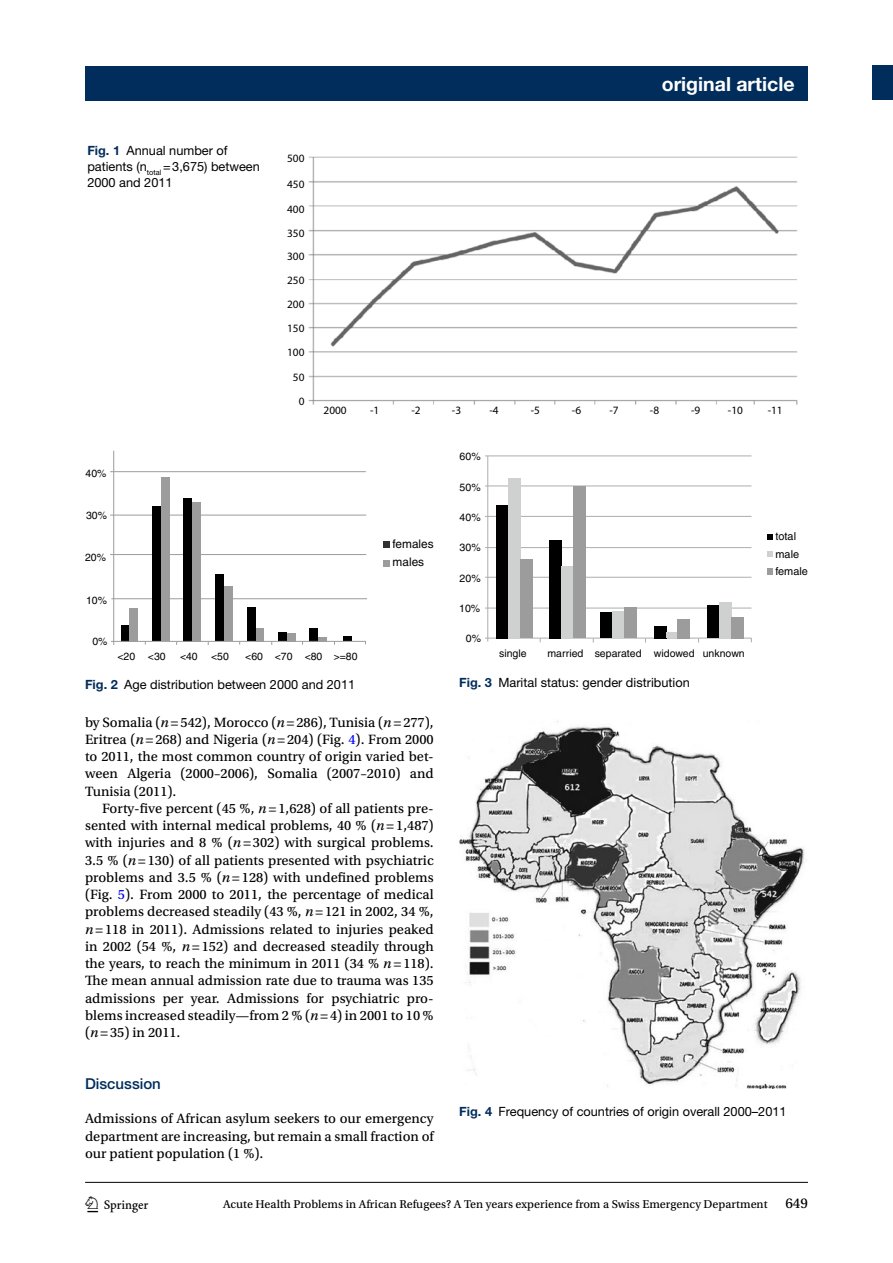
<style>
.page{position:relative;width:893px;height:1263px;background:#fff}
.page>*{position:absolute;margin:0;border:0;box-sizing:border-box;transform-origin:0 0}
.t1{font:22.5px "Springnew";color:#000}
.t2{font:700 19.5px "Helvetica Neue";color:#fff}
.t3{font:500 15px "Helvetica Neue";color:#002d5c}
.t4{font:14.25px/17.2px "Utopia Std Capt";color:#000;text-align:justify}
.t5{font:12.75px/15.8px "Helvetica Neue";color:#000}
.t6{font:12px "Utopia Std Capt";color:#000}
.t7{font:11.85px/18.1px "Helvetica";color:#000}
.t8{font:11.25px/24px "Myriad Pro";color:#000;text-align:justify}
.t9{font:10.95px/17.1px "Helvetica";color:#000}
.t10{font:10.5px "Helvetica";color:#000}
.s1{font-weight:700;color:#002d5c}
.s2{font-family:"Utopia Std Capt It"}
.s3{color:#00f}
.s4{font-size:15px}
</style>
<div class="page">
<div style="left:85px;top:66px;width:722px;height:34px;background:#002d5c"></div>
<div style="left:872px;top:66px;width:21px;height:34px;background:#002d5c"></div>
<hr style="left:85px;top:1182px;width:723px;height:1px;background:#000">
<img style="left:308px;top:156px;width:490px;height:249px">
<div style="left:256px;top:628px;width:8px;height:13px;background:#9c9c9c"></div>
<hr style="left:110px;top:471px;width:256px;height:1px;background:#9c9c9c">
<hr style="left:110px;top:515px;width:256px;height:1px;background:#9c9c9c">
<hr style="left:110px;top:554px;width:256px;height:1px;background:#9c9c9c">
<hr style="left:111px;top:598px;width:256px;height:1px;background:#9c9c9c">
<div style="left:383px;top:541px;width:6px;height:7px;background:#313130"></div>
<div style="left:383px;top:560px;width:6px;height:7px;background:#9c9c9c"></div>
<div style="left:121px;top:625px;width:9px;height:16px;background:#000"></div>
<div style="left:130px;top:608px;width:8px;height:33px;background:#9c9c9c"></div>
<div style="left:278px;top:632px;width:9px;height:9px;background:#000"></div>
<div style="left:287px;top:633px;width:8px;height:8px;background:#9c9c9c"></div>
<div style="left:247px;top:608px;width:9px;height:33px;background:#000"></div>
<div style="left:309px;top:628px;width:9px;height:13px;background:#000"></div>
<svg style="left:318px;top:637px;width:8px;height:4px"></svg>
<div style="left:216px;top:574px;width:8px;height:67px;background:#000"></div>
<div style="left:224px;top:587px;width:8px;height:54px;background:#9c9c9c"></div>
<div style="left:183px;top:498px;width:9px;height:143px;background:#000"></div>
<div style="left:192px;top:502px;width:8px;height:140px;background:#9c9c9c"></div>
<div style="left:152px;top:506px;width:9px;height:135px;background:#000"></div>
<div style="left:161px;top:477px;width:9px;height:164px;background:#9c9c9c"></div>
<div style="left:343px;top:636px;width:9px;height:5px;background:#000"></div>
<hr style="left:113px;top:451px;width:1px;height:194px;background:#9c9c9c">
<hr style="left:111px;top:641px;width:254px;height:1px;background:#9c9c9c">
<hr style="left:485px;top:638px;width:266px;height:1px;background:#acadad">
<hr style="left:485px;top:455px;width:266px;height:1px;background:#acadad">
<hr style="left:485px;top:486px;width:266px;height:1px;background:#acadad">
<hr style="left:485px;top:516px;width:266px;height:1px;background:#acadad">
<hr style="left:485px;top:547px;width:266px;height:1px;background:#acadad">
<hr style="left:485px;top:577px;width:266px;height:1px;background:#acadad">
<hr style="left:485px;top:608px;width:266px;height:1px;background:#acadad">
<div style="left:496px;top:505px;width:12px;height:133px;background:#000"></div>
<div style="left:508px;top:478px;width:13px;height:160px;background:#cfd0d0"></div>
<div style="left:521px;top:559px;width:12px;height:79px;background:#9c9c9c"></div>
<div style="left:549px;top:540px;width:12px;height:98px;background:#000"></div>
<div style="left:561px;top:566px;width:13px;height:72px;background:#cfd0d0"></div>
<div style="left:574px;top:487px;width:12px;height:151px;background:#9c9c9c"></div>
<div style="left:600px;top:613px;width:13px;height:25px;background:#000"></div>
<div style="left:613px;top:611px;width:12px;height:27px;background:#cfd0d0"></div>
<div style="left:625px;top:607px;width:12px;height:31px;background:#9c9c9c"></div>
<div style="left:654px;top:626px;width:12px;height:12px;background:#000"></div>
<div style="left:666px;top:632px;width:12px;height:6px;background:#cfd0d0"></div>
<div style="left:678px;top:619px;width:12px;height:19px;background:#9c9c9c"></div>
<div style="left:707px;top:606px;width:12px;height:32px;background:#000"></div>
<div style="left:719px;top:602px;width:12px;height:36px;background:#cfd0d0"></div>
<div style="left:731px;top:617px;width:12px;height:21px;background:#9c9c9c"></div>
<hr style="left:487px;top:456px;width:1px;height:186px;background:#acadad">
<svg style="left:767px;top:534px;width:6px;height:6px"></svg>
<svg style="left:767px;top:551px;width:6px;height:6px"></svg>
<svg style="left:767px;top:568px;width:6px;height:6px"></svg>
<img style="left:459px;top:721px;width:348px;height:367px">
<p class="t5" style="left:87px;top:142px;width:174px"><span class="s1">Fig. 1</span> Annual number of patients (n<sub>total</sub> =3,675) between<br>2000 and 2011</p>
<p class="t10" style="left:86px;top:467px;width:22px">40%</p>
<p class="t10" style="left:86px;top:509px;width:22px">30%</p>
<p class="t10" style="left:85px;top:551px;width:22px">20%</p>
<p class="t10" style="left:86px;top:594px;width:22px">10%</p>
<p class="t10" style="left:92px;top:635px;width:17px">0%</p>
<h2 class="t2" style="left:662px;top:72px;width:134px">original article</h2>
<p class="t8" style="left:287px;top:146px;width:19px">500</p>
<p class="t8" style="left:287px;top:172px;width:19px">450</p>
<p class="t8" style="left:287px;top:197px;width:19px">400</p>
<p class="t8" style="left:287px;top:244px;width:19px">300</p>
<p class="t8" style="left:287px;top:221px;width:19px">350</p>
<p class="t8" style="left:287px;top:268px;width:19px">250<br>200<br>150<br>100</p>
<p class="t8" style="left:293px;top:365px;width:13px;text-align:center">50<br>0</p>
<p class="t8" style="left:324px;top:398px;width:25px">2000</p>
<p class="t8" style="left:370px;top:398px;width:11px">-1</p>
<p class="t8" style="left:411px;top:398px;width:11px">-2</p>
<p class="t8" style="left:452px;top:398px;width:11px">-3</p>
<p class="t8" style="left:489px;top:398px;width:11px">-4</p>
<p class="t8" style="left:531px;top:398px;width:11px">-5</p>
<p class="t8" style="left:572px;top:398px;width:11px">-6</p>
<p class="t8" style="left:609px;top:398px;width:11px">-7</p>
<p class="t8" style="left:650px;top:398px;width:11px">-8</p>
<p class="t8" style="left:691px;top:398px;width:11px">-9</p>
<p class="t8" style="left:728px;top:398px;width:16px">-10</p>
<p class="t8" style="left:768px;top:398px;width:16px">-11</p>
<p class="t10" style="left:460px;top:450px;width:23px">60%</p>
<p class="t10" style="left:460px;top:481px;width:23px">50%</p>
<p class="t7" style="left:393px;top:535px;width:43px">females males</p>
<p class="t10" style="left:460px;top:511px;width:23px">40%</p>
<p class="t10" style="left:460px;top:541px;width:23px">30%</p>
<p class="t10" style="left:460px;top:572px;width:23px">20%</p>
<p class="t10" style="left:459px;top:602px;width:23px">10%</p>
<p class="t10" style="left:466px;top:633px;width:17px">0%</p>
<p class="t9" style="left:775px;top:528px;width:34px">total male female</p>
<p class="t10" style="left:117px;top:650px;width:50px">&lt;20 &lt;30</p>
<p class="t10" style="left:180px;top:650px;width:19px">&lt;40</p>
<p class="t10" style="left:211px;top:650px;width:19px">&lt;50</p>
<p class="t10" style="left:245px;top:650px;width:114px">&lt;60 &lt;70 &lt;80 &gt;=80</p>
<p class="t5" style="left:85px;top:677px;width:272px"><span class="s1">Fig. 2</span> Age distribution between 2000 and 2011</p>
<p class="t4" style="left:85px;top:714px;width:350px">by Somalia (<span class="s2">n</span>=542), Morocco (<span class="s2">n</span>=286), Tunisia (<span class="s2">n</span>=277), Eritrea (<span class="s2">n</span>=268) and Nigeria (<span class="s2">n</span>=204) (Fig. <span class="s3">4</span>). From 2000 to 2011, the most common country of origin varied bet&shy;ween Algeria (2000–2006), Somalia (2007–2010) and Tunisia (2011).</p>
<p class="t4" style="left:85px;top:800px;width:350px;text-indent:17px">Forty-five percent (45 %, <span class="s2">n</span>=1,628) of all patients pre&shy;sented with internal medical problems, 40 % (<span class="s2">n</span>=1,487) with injuries and 8 % (<span class="s2">n</span>=302) with surgical problems.<br>3.5 % (<span class="s2">n</span>=130) of all patients presented with psychiatric problems and 3.5 % (<span class="s2">n</span>=128) with undefined problems (Fig. <span class="s3">5</span>). From 2000 to 2011, the percentage of medical problems decreased steadily (43 %, <span class="s2">n</span>=121 in 2002, 34 %, <span class="s2">n</span>=118 in 2011). Admissions related to injuries peaked in 2002 (54 %, <span class="s2">n</span>=152) and decreased steadily through the years, to reach the minimum in 2011 (34 % <span class="s2">n</span>=118).<br>The mean annual admission rate due to trauma was 135 admissions per year. Admissions for psychiatric pro&shy;blems increased steadily—from 2 % (<span class="s2">n</span>=4) in 2001 to 10 % (<span class="s2">n</span>=35) in 2011.</p>
<p class="t3" style="left:85px;top:1074px;width:77px">Discussion</p>
<p class="t4" style="left:85px;top:1110px;width:350px">Admissions of African asylum seekers to our emergency department are increasing, but remain a small fraction of our patient population (1 %).</p>
<p class="t10" style="left:499px;top:648px;width:29px">single</p>
<p class="t10" style="left:547px;top:648px;width:199px">married separated widowed unknown</p>
<p class="t5" style="left:459px;top:675px;width:232px"><span class="s1">Fig. 3</span> Marital status: gender distribution</p>
<p class="t5" style="left:459px;top:1103px;width:329px"><span class="s1">Fig. 4</span> Frequency of countries of origin overall 2000–2011</p>
<h1 class="t1" style="left:87px;top:1196px;width:63px">1 3</h1>
<p class="t6" style="left:223px;top:1198px;width:586px">Acute Health Problems in African Refugees? A Ten years experience from a Swiss Emergency Department <span class="s4">649</span></p>
</div>
